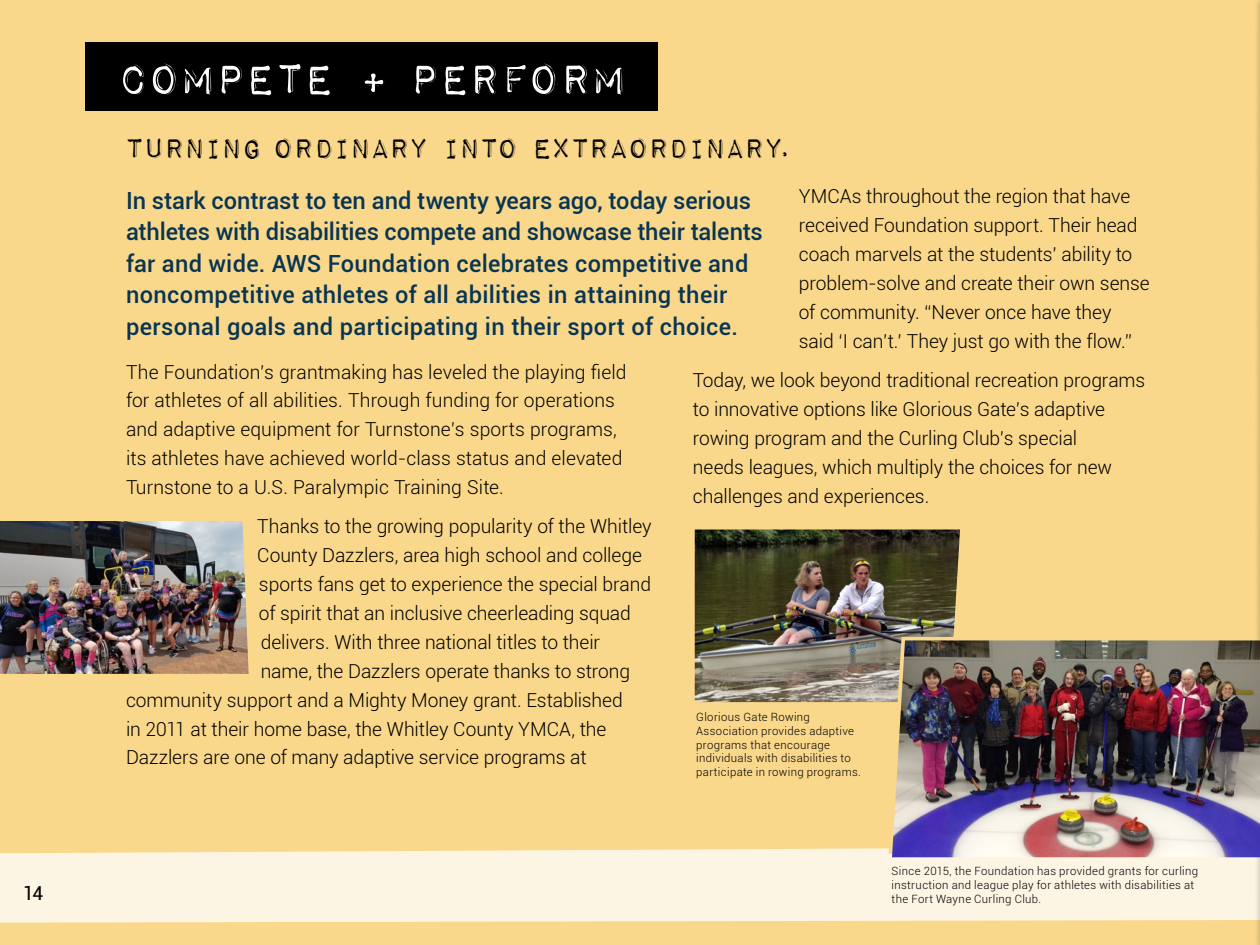
<style>
.page{position:relative;width:1260px;height:945px;background:#fad88b}
.page>*{position:absolute;margin:0;border:0;box-sizing:border-box;transform-origin:0 0}
.t1{font:56px "Impact Label Reversed";letter-spacing:-.055em;color:#fff}
.t2{font:36.75px "Impact Label Reversed";letter-spacing:-.08em;color:#000}
.t3{font:500 23.62px/31.5px "Roboto";letter-spacing:.01em;color:#083553}
.t4{font:300 19.25px/28.9px "Roboto";letter-spacing:-.005em;color:#000}
.t5{font:19.25px "Roboto";color:#000}
.t6{font:300 11.38px/13.7px "Roboto";letter-spacing:.03em;color:#000}
</style>
<div class="page">
<div style="left:0;top:848px;width:1254px;height:75px;background:#fdf5e4"></div>
<div style="left:1254px;top:0;width:6px;height:945px;background:#000;opacity:.55"></div>
<hr style="left:1259px;top:0;width:1px;height:945px;background:#083553">
<div style="left:85px;top:42px;width:573px;height:68px;background:#000"></div>
<img style="left:0;top:521px;width:249px;height:153px">
<img style="left:695px;top:530px;width:265px;height:172px">
<svg style="left:888px;top:637px;width:369px;height:217px"></svg>
<img style="left:892px;top:640px;width:368px;height:217px">
<p class="t1" style="left:116px;top:52px;width:511px">COMPETE + PERFORM</p>
<h1 class="t2" style="left:124px;top:131px;width:673px">Turning ordinary into extraordinary.</h1>
<p class="t3" style="left:126px;top:183px;width:638px">In stark contrast to ten and twenty years ago, today serious athletes with disabilities compete and showcase their talents far and wide. AWS Foundation celebrates competitive and noncompetitive athletes of all abilities in attaining their personal goals and participating in their sport of choice.</p>
<p class="t4" style="left:126px;top:357px;width:502px">The Foundation’s grantmaking has leveled the playing field for athletes of all abilities. Through funding for operations and adaptive equipment for Turnstone’s sports programs, its athletes have achieved world-class status and elevated Turnstone to a U.S. Paralympic Training Site.</p>
<p class="t4" style="left:257px;top:512px;width:396px">Thanks to the growing popularity of the Whitley County Dazzlers, area high school and college sports fans get to experience the special brand of spirit that an inclusive cheerleading squad</p>
<p class="t4" style="left:261px;top:627px;width:341px">delivers. With three national titles to their</p>
<p class="t4" style="left:261px;top:656px;width:371px">name, the Dazzlers operate thanks to strong</p>
<p class="t4" style="left:126px;top:685px;width:498px">community support and a Mighty Money grant. Established in 2011 at their home base, the Whitley County YMCA, the<br>Dazzlers are one of many adaptive service programs at</p>
<p class="t4" style="left:799px;top:182px;width:352px">YMCAs throughout the region that have received Foundation support. Their head coach marvels at the students’ ability to problem-solve and create their own sense of community. “Never once have they said ‘I can’t.’ They just go with the flow.”</p>
<p class="t4" style="left:693px;top:365px;width:454px">Today, we look beyond traditional recreation programs to innovative options like Glorious Gate’s adaptive rowing program and the Curling Club’s special<br>needs leagues, which multiply the choices for new challenges and experiences.</p>
<p class="t6" style="left:696px;top:710px;width:166px">Glorious Gate Rowing<br>Association provides adaptive programs that encourage individuals with disabilities to participate in rowing programs.</p>
<p class="t6" style="left:892px;top:864px;width:308px">Since 2015, the Foundation has provided grants for curling instruction and league play for athletes with disabilities at</p>
<p class="t5" style="left:23px;top:880px;width:22px">14</p>
<p class="t6" style="left:892px;top:891px;width:151px">the Fort Wayne Curling Club.</p>
</div>
